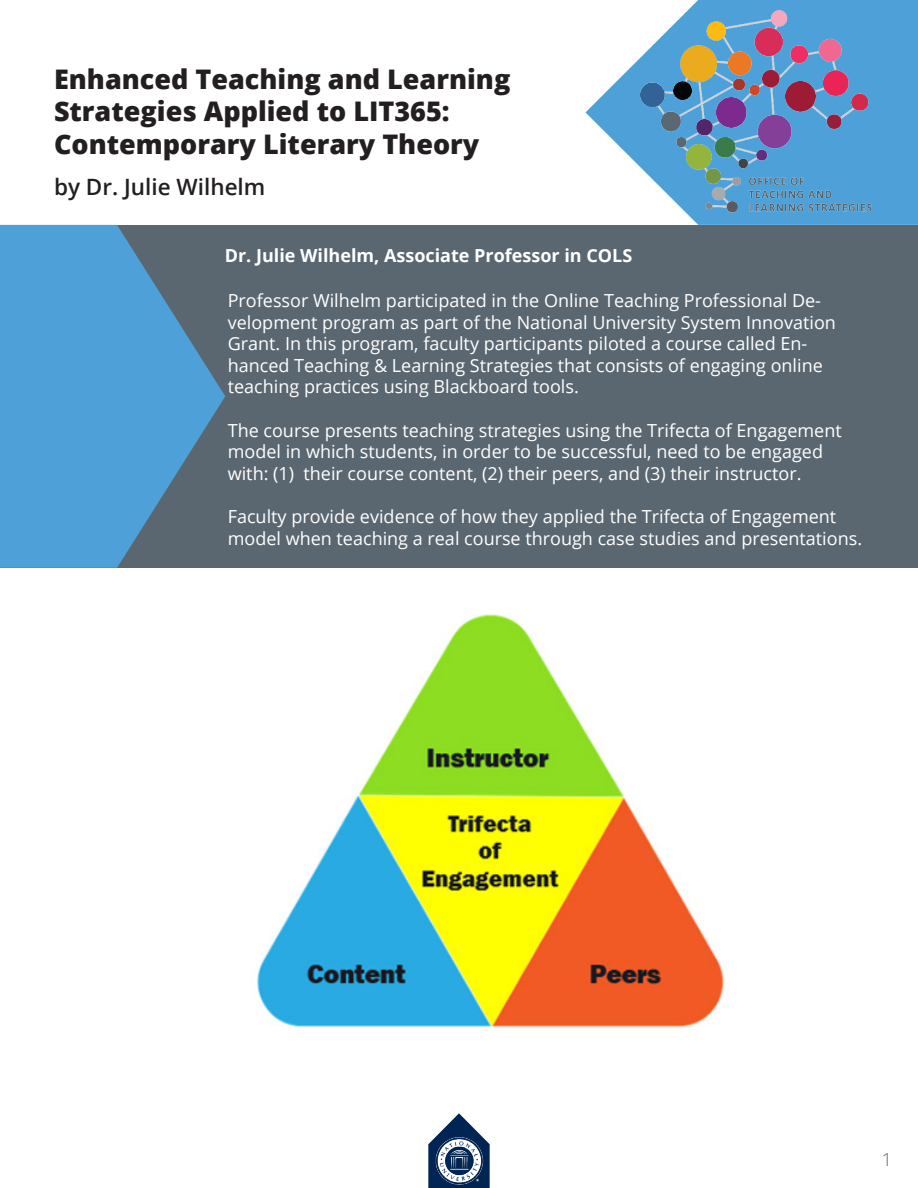
<style>
.page{position:relative;width:918px;height:1188px;background:#fff}
.page>*{position:absolute;margin:0;border:0;box-sizing:border-box;transform-origin:0 0}
.t1{font:800 27px/32.4px "Open Sans";color:#231f20}
.t2{font:600 22.5px "Open Sans";color:#231f20}
.t3{font:18px/21.6px "Open Sans";color:#fff}
.t4{font:700 18px "Open Sans";color:#fff}
.t5{font:300 18px "Open Sans";color:#5b6770}
</style>
<div class="page">
<svg style="left:585px;top:0;width:333px;height:225px;fill:#4da0d8"></svg>
<img style="left:641px;top:10px;width:232px;height:205px">
<svg style="left:428px;top:1113px;width:62px;height:75px"></svg>
<img style="left:428px;top:1138px;width:62px;height:48px">
<div style="left:0;top:225px;width:918px;height:343px;background:#5b6770"></div>
<svg style="left:0;top:225px;width:225px;height:343px;fill:#4da0d8"></svg>
<img style="left:257px;top:614px;width:468px;height:414px">
<h1 class="t1" style="left:54px;top:61px;width:458px">Enhanced Teaching and Learning<br>Strategies Applied to LIT365:<br>Contemporary Literary Theory</h1>
<p class="t2" style="left:54px;top:171px;width:213px">by Dr. Julie Wilhelm</p>
<p class="t4" style="left:225px;top:243px;width:409px">Dr. Julie Wilhelm, Associate Professor in COLS</p>
<p class="t3" style="left:228px;top:289px;width:610px">Professor Wilhelm participated in the Online Teaching Professional De&shy;velopment program as part of the National University System Innovation Grant. In this program, faculty participants piloted a course called En&shy;hanced Teaching &amp; Learning Strategies that consists of engaging online teaching practices using Blackboard tools.</p>
<p class="t3" style="left:228px;top:419px;width:615px">The course presents teaching strategies using the Trifecta of Engagement model in which students, in order to be successful, need to be engaged with: (1) their course content, (2) their peers, and (3) their instructor.</p>
<p class="t3" style="left:228px;top:505px;width:636px">Faculty provide evidence of how they applied the Trifecta of Engagement model when teaching a real course through case studies and presentations.</p>
<p class="t5" style="left:882px;top:1147px;width:12px">1</p>
</div>
